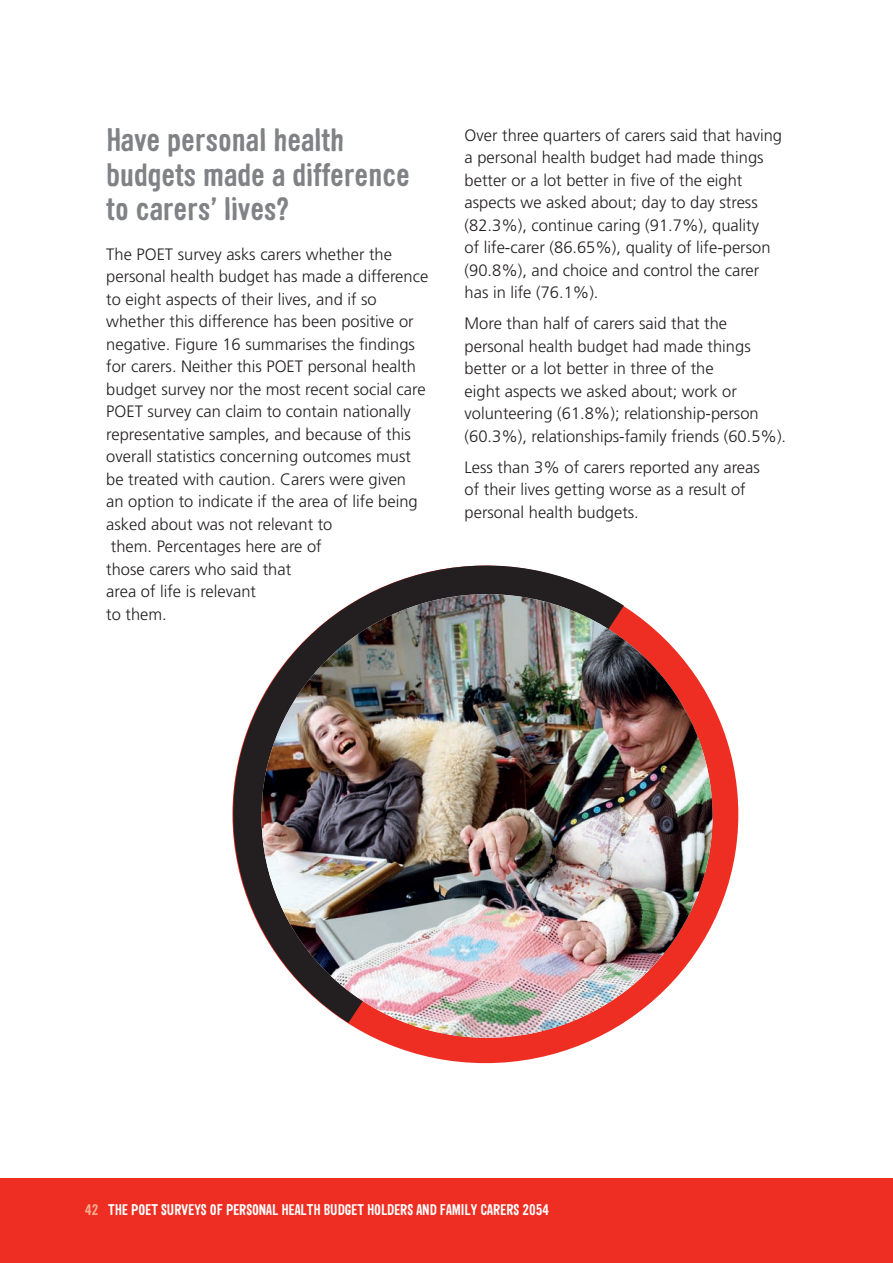
<style>
.page{position:relative;width:893px;height:1263px;background:#fff}
.page>*{position:absolute;margin:0;border:0;box-sizing:border-box;transform-origin:0 0}
.t1{font:700 31.5px/34.5px "Sini";color:#808285}
.t2{font:300 16.5px/22.5px "Frutiger";color:#231f20}
.t3{font:700 15px "Sini";color:#fff}
.s1{color:#f8ad8f}
</style>
<div class="page">
<div style="left:0;top:1178px;width:893px;height:85px;background:#ee2e22"></div>
<div style="left:232px;top:566px;width:506px;height:497px;background:#ee2e22;border-radius:50%"></div>
<svg style="left:232px;top:565px;width:372px;height:364px"></svg>
<img style="left:261px;top:594px;width:451px;height:444px">
<h1 class="t1" style="left:106px;top:122px;width:305px">Have personal health budgets made a difference to carers’ lives?</h1>
<p class="t2" style="left:106px;top:243px;width:323px">The POET survey asks carers whether the personal health budget has made a difference to eight aspects of their lives, and if so whether this difference has been positive or negative. Figure 16 summarises the findings for carers. Neither this POET personal health budget survey nor the most recent social care POET survey can claim to contain nationally representative samples, and because of this overall statistics concerning outcomes must be treated with caution. Carers were given<br>an option to indicate if the area of life being asked about was not relevant to<br>them. Percentages here are of<br>those carers who said that<br>area of life is relevant<br>to them.</p>
<p class="t2" style="left:465px;top:124px;width:319px">Over three quarters of carers said that having a personal health budget had made things better or a lot better in five of the eight aspects we asked about; day to day stress (82.3%), continue caring (91.7%), quality<br>of life-carer (86.65%), quality of life-person (90.8%), and choice and control the carer has in life (76.1%).</p>
<p class="t2" style="left:465px;top:312px;width:323px">More than half of carers said that the personal health budget had made things better or a lot better in three of the<br>eight aspects we asked about; work or volunteering (61.8%); relationship-person (60.3%), relationships-family friends (60.5%).</p>
<p class="t2" style="left:465px;top:456px;width:297px">Less than 3% of carers reported any areas of their lives getting worse as a result of personal health budgets.</p>
<p class="t3" style="left:85px;top:1200px;width:466px"><span class="s1">42</span> THE POET SURVEYS OF PERSONAL HEALTH BUDGET HOLDERS AND FAMILY CARERS 2054</p>
</div>
